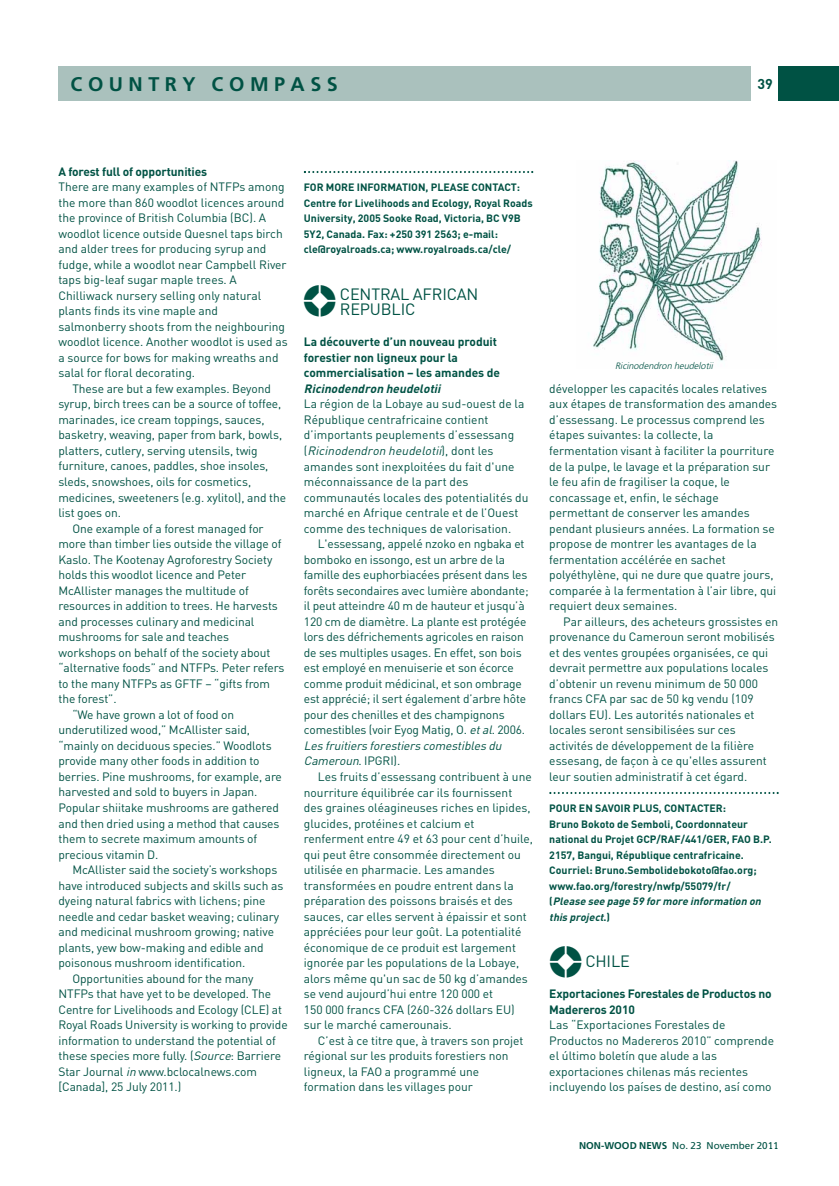
<style>
.page{position:relative;width:839px;height:1186px;background:#fff}
.page>*{position:absolute;margin:0;border:0;box-sizing:border-box;transform-origin:0 0}
.t1{font:36.75px "Ecology P01";color:#005244}
.t2{font:19.8px "Freeway Demi";letter-spacing:.28em;color:#005244}
.t3{font:16.2px/15.6px "DIN";letter-spacing:-.01em;color:#005244}
.t4{font:700 14.1px "DIN";color:#005244}
.t5{font:12px/15.5px "DIN";letter-spacing:-.005em;color:#005244}
.t6{font:700 12px/15.5px "DIN";letter-spacing:-.01em;color:#005244}
.t7{font:italic 700 12px "DIN";color:#005244}
.t8{font:700 10.65px/15.5px "DIN";color:#005244}
.t9{font:9.9px "Freeway Roman 1";color:#005244}
.t10{font:italic 300 9.15px "Freeway";color:#005244}
.s1{font-style:italic}
.s2{font-family:"Freeway Demi"}
</style>
<div class="page">
<div style="left:778px;top:66px;width:60px;height:34px;background:#005244"></div>
<div style="left:58px;top:66px;width:692px;height:34px;background:#aac1bd"></div>
<svg style="left:549px;top:792px;width:229px;height:2px"></svg>
<svg style="left:304px;top:171px;width:229px;height:2px"></svg>
<img style="left:593px;top:160px;width:169px;height:201px">
<h2 class="t2" style="left:70px;top:75px;width:269px">COUNTRY COMPASS</h2>
<p class="t4" style="left:757px;top:79px;width:17px">39</p>
<h2 class="t2" style="left:70px;top:75px;width:258px">SPECIAL FEATURES</h2>
<p class="t6" style="left:58px;top:165px;width:150px">A forest full of opportunities</p>
<p class="t5" style="left:58px;top:181px;width:231px">There are many examples of NTFPs among the more than 860 woodlot licences around the province of British Columbia (BC). A woodlot licence outside Quesnel taps birch and alder trees for producing syrup and fudge, while a woodlot near Campbell River taps big-leaf sugar maple trees. A Chilliwack nursery selling only natural plants finds its vine maple and salmonberry shoots from the neighbouring woodlot licence. Another woodlot is used as a source for bows for making wreaths and salal for floral decorating.</p>
<p class="t5" style="left:72px;top:382px;width:200px">These are but a few examples. Beyond</p>
<p class="t5" style="left:58px;top:398px;width:224px">syrup, birch trees can be a source of toffee,</p>
<p class="t5" style="left:58px;top:413px;width:208px">marinades, ice cream toppings, sauces,</p>
<p class="t5" style="left:58px;top:429px;width:225px">basketry, weaving, paper from bark, bowls,</p>
<p class="t5" style="left:58px;top:444px;width:201px">platters, cutlery, serving utensils, twig</p>
<p class="t5" style="left:58px;top:460px;width:211px">furniture, canoes, paddles, shoe insoles,</p>
<p class="t5" style="left:58px;top:476px;width:194px">sleds, snowshoes, oils for cosmetics,</p>
<p class="t5" style="left:58px;top:491px;width:229px">medicines, sweeteners (e.g. xylitol), and the</p>
<p class="t5" style="left:58px;top:507px;width:64px">list goes on.</p>
<p class="t5" style="left:72px;top:522px;width:193px">One example of a forest managed for</p>
<p class="t5" style="left:58px;top:538px;width:224px">more than timber lies outside the village of</p>
<p class="t5" style="left:58px;top:553px;width:216px">Kaslo. The Kootenay Agroforestry Society</p>
<p class="t5" style="left:58px;top:569px;width:189px">holds this woodlot licence and Peter</p>
<p class="t5" style="left:58px;top:584px;width:192px">McAllister manages the multitude of</p>
<p class="t5" style="left:58px;top:600px;width:221px">resources in addition to trees. He harvests</p>
<p class="t5" style="left:58px;top:615px;width:197px">and processes culinary and medicinal</p>
<p class="t5" style="left:58px;top:631px;width:172px">mushrooms for sale and teaches</p>
<p class="t5" style="left:58px;top:646px;width:214px">workshops on behalf of the society about</p>
<p class="t5" style="left:58px;top:662px;width:228px">“alternative foods” and NTFPs. Peter refers</p>
<p class="t5" style="left:58px;top:677px;width:213px">to the many NTFPs as GFTF – “gifts from</p>
<p class="t5" style="left:58px;top:693px;width:60px">the forest”.</p>
<p class="t5" style="left:72px;top:708px;width:163px">“We have grown a lot of food on</p>
<p class="t5" style="left:58px;top:724px;width:193px">underutilized wood,” McAllister said,</p>
<p class="t5" style="left:58px;top:739px;width:215px">“mainly on deciduous species.” Woodlots</p>
<p class="t5" style="left:58px;top:755px;width:203px">provide many other foods in addition to</p>
<p class="t5" style="left:58px;top:770px;width:225px">berries. Pine mushrooms, for example, are</p>
<p class="t5" style="left:58px;top:786px;width:200px">harvested and sold to buyers in Japan.</p>
<p class="t5" style="left:58px;top:801px;width:222px">Popular shiitake mushrooms are gathered</p>
<p class="t5" style="left:58px;top:817px;width:223px">and then dried using a method that causes</p>
<p class="t5" style="left:58px;top:833px;width:200px">them to secrete maximum amounts of</p>
<p class="t5" style="left:58px;top:848px;width:101px">precious vitamin D.</p>
<p class="t5" style="left:72px;top:864px;width:206px">McAllister said the society’s workshops</p>
<p class="t5" style="left:58px;top:879px;width:226px">have introduced subjects and skills such as</p>
<p class="t5" style="left:58px;top:895px;width:209px">dyeing natural fabrics with lichens; pine</p>
<p class="t5" style="left:58px;top:910px;width:222px">needle and cedar basket weaving; culinary</p>
<p class="t5" style="left:58px;top:926px;width:217px">and medicinal mushroom growing; native</p>
<p class="t5" style="left:58px;top:941px;width:207px">plants, yew bow-making and edible and</p>
<p class="t5" style="left:58px;top:957px;width:189px">poisonous mushroom identification.</p>
<p class="t5" style="left:72px;top:972px;width:182px">Opportunities abound for the many</p>
<p class="t5" style="left:58px;top:988px;width:214px">NTFPs that have yet to be developed. The</p>
<p class="t5" style="left:58px;top:1003px;width:225px">Centre for Livelihoods and Ecology (CLE) at</p>
<p class="t5" style="left:58px;top:1019px;width:231px">Royal Roads University is working to provide</p>
<p class="t5" style="left:58px;top:1034px;width:219px">information to understand the potential of</p>
<p class="t5" style="left:58px;top:1050px;width:224px">these species more fully. (<span class="s1">Source</span>: Barriere</p>
<p class="t5" style="left:58px;top:1065px;width:200px">Star Journal <span class="s1">in</span>www.bclocalnews.com</p>
<p class="t5" style="left:58px;top:1081px;width:124px">[Canada], 25 July 2011.)</p>
<p class="t8" style="left:304px;top:181px;width:230px">FOR MORE INFORMATION, PLEASE CONTACT:<br>Centre for Livelihoods and Ecology, Royal Roads University, 2005 Sooke Road, Victoria, BC V9B 5Y2, Canada. Fax: +250 391 2563; e-mail: cle@royalroads.ca; www.royalroads.ca/cle/</p>
<h3 class="t3" style="left:340px;top:288px;width:140px">CENTRAL AFRICAN<br>REPUBLIC</h3>
<p class="t6" style="left:304px;top:335px;width:198px">La découverte d’un nouveau produit forestier non ligneux pour la commercialisation – les amandes de</p>
<p class="t7" style="left:304px;top:384px;width:140px">Ricinodendron heudelotii</p>
<p class="t5" style="left:304px;top:398px;width:226px">La région de la Lobaye au sud-ouest de la République centrafricaine contient d’importants peuplements d’essessang<br>( <span class="s1">Ricinodendron heudelotii</span>) , d o n t l e s amandes sont inexploitées du fait d'une méconnaissance de la part des communautés locales des potentialités du marché en Afrique centrale et de l’Ouest comme des techniques de valorisation.</p>
<p class="t5" style="left:304px;top:538px;width:226px;text-indent:14px">L'essessang, appelé nzoko en ngbaka et bomboko en issongo, est un arbre de la famille des euphorbiacées présent dans les forêts secondaires avec lumière abondante; il peut atteindre 40 m de hauteur et jusqu’à 120 cm de diamètre. La plante est protégée lors des défrichements agricoles en raison de ses multiples usages. En effet, son bois est employé en menuiserie et son écorce comme produit médicinal, et son ombrage est apprécié; il sert également d’arbre hôte pour des chenilles et des champignons comestibles (voir Eyog Matig, O. <span class="s1">etal</span>. 2006.<br><span class="s1">Les fruitiers forestiers comestibles du Cameroun</span>. I P G R I ) .</p>
<p class="t5" style="left:304px;top:770px;width:230px;text-indent:14px">Les fruits d’essessang contribuent à une nourriture équilibrée car ils fournissent des graines oléagineuses riches en lipides, glucides, protéines et calcium et renferment entre 49 et 63 pour cent d’huile, qui peut être consommée directement ou utilisée en pharmacie. Les amandes transformées en poudre entrent dans la préparation des poissons braisés et des sauces, car elles servent à épaissir et sont appréciées pour leur goût. La potentialité économique de ce produit est largement ignorée par les populations de la Lobaye, alors même qu'un sac de 50 kg d’amandes se vend aujourd’hui entre 120 000 et<br>150 000 francs CFA (260-326 dollars EU) sur le marché camerounais.</p>
<p class="t5" style="left:304px;top:1034px;width:221px;text-indent:14px">C’est à ce titre que, à travers son projet régional sur les produits forestiers non ligneux, la FAO a programmé une formation dans les villages pour</p>
<h1 class="t1" style="left:301px;top:278px;width:38px">%</h1>
<p class="t10" style="left:615px;top:362px;width:101px">Ricinodendron heudelotii</p>
<p class="t5" style="left:549px;top:382px;width:229px">développer les capacités locales relatives aux étapes de transformation des amandes d’essessang. Le processus comprend les étapes suivantes: la collecte, la fermentation visant à faciliter la pourriture de la pulpe, le lavage et la préparation sur le feu afin de fragiliser la coque, le concassage et, enfin, le séchage permettant de conserver les amandes pendant plusieurs années. La formation se propose de montrer les avantages de la fermentation accélérée en sachet polyéthylène, qui ne dure que quatre jours, comparée à la fermentation à l’air libre, qui requiert deux semaines.</p>
<p class="t5" style="left:549px;top:615px;width:230px;text-indent:14px">Par ailleurs, des acheteurs grossistes en provenance du Cameroun seront mobilisés et des ventes groupées organisées, ce qui devrait permettre aux populations locales d’obtenir un revenu minimum de 50 000 francs CFA par sac de 50 kg vendu (109 dollars EU). Les autorités nationales et locales seront sensibilisées sur ces activités de développement de la filière essesang, de façon à ce qu'elles assurent leur soutien administratif à cet égard.</p>
<p class="t8" style="left:549px;top:801px;width:224px">POUR EN SAVOIR PLUS, CONTACTER:<br>Bruno Bokoto de Semboli, Coordonnateur national du Projet GCP/RAF/441/GER, FAO B.P.<br>2157, Bangui, République centrafricaine.<br>Courriel: Bruno.Sembolidebokoto@fao.org; www.fao.org/forestry/nwfp/55079/fr/<br>( <span class="s1">Please see page 59 for more information on this project</span>. )</p>
<h3 class="t3" style="left:585px;top:956px;width:46px">CHILE</h3>
<p class="t6" style="left:549px;top:987px;width:224px">Exportaciones Forestales de Productos no<br>Madereros 2010</p>
<p class="t5" style="left:549px;top:1019px;width:226px">Las “Exportaciones Forestales de Productos no Madereros 2010” comprende el último boletín que alude a las exportaciones chilenas más recientes incluyendo los países de destino, así como</p>
<h1 class="t1" style="left:547px;top:938px;width:38px">%</h1>
<p class="t9" style="left:579px;top:1140px;width:201px"><span class="s2">NON-WOOD NEWS</span> No. 23 November 2011</p>
</div>
